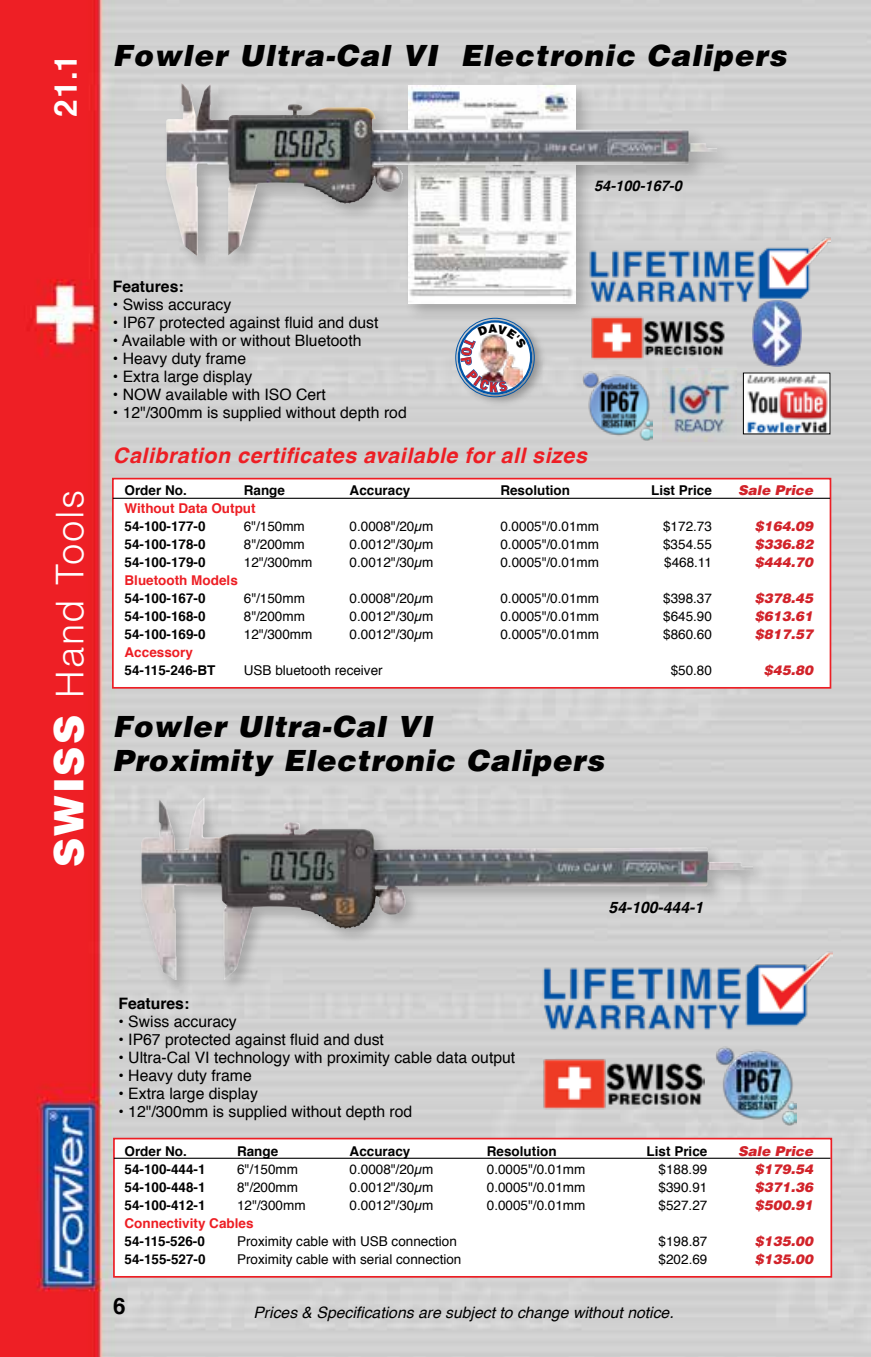
<style>
.page{position:relative;width:871px;height:1357px;background:#fff}
.page>*{position:absolute;margin:0;border:0;box-sizing:border-box;transform-origin:0 0}
.t1{font:300 38.25px "Helvetica LT Std";letter-spacing:.04em;color:#fff}
.t2{font:700 31.5px "Helvetica";color:#fff}
.t3{font:italic 900 29.25px/33.8px "Helvetica LT Std";letter-spacing:.03em;color:#000}
.t4{font:700 22.5px "Helvetica";color:#000}
.t5{font:italic 700 21.38px "Helvetica";letter-spacing:.025em;color:#ed1e24}
.t6{font:15.75px "Helvetica";color:#000}
.t7{font:italic 15.75px "Helvetica";color:#000}
.t8{font:700 15.75px "Helvetica";color:#000}
.t9{font:italic 700 15.75px "Helvetica";color:#000}
.t10{font:italic 700 14.62px "Helvetica";color:#000}
.t11{font:13.5px "Helvetica";color:#000}
.t12{font:700 13.5px "Helvetica";color:#000}
.t13{font:italic 900 13.5px "Helvetica LT Std";color:#d2232a}
.t14{font:700 13.5px "Helvetica";color:#ed1e24}
.s1{font-weight:900;font-size:40.5px}
</style>
<div class="page">
<img style="left:0;top:0;width:871px;height:1357px">
<div style="left:113px;top:1138px;width:719px;height:139px;background:#fff;border:2px solid #ed1e24"></div>
<hr style="left:114px;top:1157px;width:716px;height:2px;background:#000">
<img style="left:753px;top:304px;width:48px;height:62px">
<img style="left:596px;top:236px;width:234px;height:68px">
<div style="left:404px;top:81px;width:192px;height:242px;background:#000;opacity:.2"></div>
<img style="left:408px;top:275px;width:167px;height:29px">
<div style="left:162px;top:79px;width:574px;height:196px;background:#000;opacity:.2"></div>
<img style="left:166px;top:82px;width:551px;height:174px">
<img style="left:745px;top:375px;width:83px;height:57px">
<div style="left:454px;top:314px;width:94px;height:94px;background:#000;opacity:.3"></div>
<div style="left:458px;top:320px;width:74px;height:75px;border:2px solid #0054a6;border-radius:50%"></div>
<div style="left:138px;top:796px;width:631px;height:200px;background:#d1d1d1"></div>
<img style="left:141px;top:797px;width:612px;height:183px">
<img style="left:542px;top:950px;width:290px;height:82px">
<img style="left:663px;top:369px;width:73px;height:73px">
<div style="left:112px;top:478px;width:719px;height:211px;background:#fff;border:2px solid #ed1e24"></div>
<hr style="left:113px;top:498px;width:717px;height:1px;background:#000">
<img style="left:582px;top:370px;width:71px;height:71px">
<img style="left:715px;top:1045px;width:81px;height:81px">
<img style="left:590px;top:315px;width:135px;height:46px">
<img style="left:543px;top:1056px;width:161px;height:54px">
<img style="left:460px;top:324px;width:67px;height:72px">
<h2 class="t2" style="left:44px;top:117px;width:64px;rotate:-90deg">21.1</h2>
<h3 class="t3" style="left:112px;top:38px;width:675px">Fowler Ultra-Cal VI Electronic Calipers</h3>
<p class="t10" style="left:594px;top:174px;width:89px">54-100-167-0</p>
<h1 class="t1" style="left:46px;top:867px;width:378px;rotate:-90deg"><span class="s1">SWISS</span> Hand Tools</h1>
<p class="t8" style="left:113px;top:275px;width:72px">Features:</p>
<p class="t6" style="left:113px;top:293px;width:120px">• Swiss accuracy</p>
<p class="t6" style="left:113px;top:311px;width:267px">• IP67 protected against fluid and dust</p>
<p class="t6" style="left:113px;top:329px;width:250px">• Available with or without Bluetooth</p>
<p class="t6" style="left:113px;top:347px;width:135px">• Heavy duty frame</p>
<p class="t6" style="left:113px;top:365px;width:141px">• Extra large display</p>
<p class="t6" style="left:113px;top:383px;width:214px">• NOW available with ISO Cert</p>
<p class="t6" style="left:113px;top:401px;width:295px">• 12"/300mm is supplied without depth rod</p>
<h3 class="t5" style="left:113px;top:438px;width:476px">Calibration certificates available for all sizes</h3>
<p class="t12" style="left:124px;top:481px;width:64px">Order No.</p>
<p class="t12" style="left:244px;top:481px;width:43px">Range</p>
<p class="t12" style="left:349px;top:481px;width:62px">Accuracy</p>
<p class="t12" style="left:500px;top:481px;width:71px">Resolution</p>
<p class="t12" style="left:651px;top:481px;width:62px">List Price</p>
<p class="t13" style="left:738px;top:481px;width:76px">Sale Price</p>
<p class="t14" style="left:124px;top:499px;width:133px">Without Data Output</p>
<p class="t12" style="left:124px;top:517px;width:83px">54-100-177-0</p>
<p class="t11" style="left:244px;top:517px;width:63px">6"/150mm</p>
<p class="t11" style="left:349px;top:517px;width:85px">0.0008"/20µm</p>
<p class="t11" style="left:500px;top:517px;width:100px">0.0005"/0.01mm</p>
<p class="t11" style="left:663px;top:517px;width:50px">$172.73</p>
<p class="t13" style="left:754px;top:517px;width:60px">$164.09</p>
<p class="t12" style="left:125px;top:535px;width:83px">54-100-178-0</p>
<p class="t11" style="left:244px;top:535px;width:63px">8"/200mm</p>
<p class="t11" style="left:350px;top:535px;width:85px">0.0012"/30µm</p>
<p class="t11" style="left:500px;top:535px;width:100px">0.0005"/0.01mm</p>
<p class="t11" style="left:663px;top:535px;width:50px">$354.55</p>
<p class="t13" style="left:754px;top:535px;width:60px">$336.82</p>
<p class="t12" style="left:125px;top:553px;width:83px">54-100-179-0</p>
<p class="t11" style="left:244px;top:553px;width:70px">12"/300mm</p>
<p class="t11" style="left:350px;top:553px;width:85px">0.0012"/30µm</p>
<p class="t11" style="left:500px;top:553px;width:100px">0.0005"/0.01mm</p>
<p class="t11" style="left:664px;top:553px;width:49px">$468.11</p>
<p class="t13" style="left:755px;top:553px;width:60px">$444.70</p>
<p class="t14" style="left:125px;top:571px;width:115px">Bluetooth Models</p>
<p class="t12" style="left:125px;top:589px;width:83px">54-100-167-0</p>
<p class="t11" style="left:244px;top:589px;width:63px">6"/150mm</p>
<p class="t11" style="left:350px;top:589px;width:85px">0.0008"/20µm</p>
<p class="t11" style="left:500px;top:589px;width:100px">0.0005"/0.01mm</p>
<p class="t11" style="left:663px;top:589px;width:50px">$398.37</p>
<p class="t13" style="left:755px;top:589px;width:60px">$378.45</p>
<p class="t12" style="left:125px;top:607px;width:83px">54-100-168-0</p>
<p class="t11" style="left:244px;top:607px;width:63px">8"/200mm</p>
<p class="t11" style="left:350px;top:607px;width:85px">0.0012"/30µm</p>
<p class="t11" style="left:500px;top:607px;width:100px">0.0005"/0.01mm</p>
<p class="t11" style="left:663px;top:607px;width:50px">$645.90</p>
<p class="t13" style="left:755px;top:607px;width:60px">$613.61</p>
<p class="t12" style="left:125px;top:625px;width:83px">54-100-169-0</p>
<p class="t11" style="left:244px;top:625px;width:70px">12"/300mm</p>
<p class="t11" style="left:350px;top:625px;width:85px">0.0012"/30µm</p>
<p class="t11" style="left:500px;top:625px;width:100px">0.0005"/0.01mm</p>
<p class="t11" style="left:663px;top:625px;width:50px">$860.60</p>
<p class="t13" style="left:755px;top:625px;width:60px">$817.57</p>
<p class="t14" style="left:125px;top:643px;width:70px">Accessory</p>
<p class="t12" style="left:125px;top:661px;width:92px">54-115-246-BT</p>
<p class="t11" style="left:244px;top:661px;width:140px">USB bluetooth receiver</p>
<p class="t11" style="left:670px;top:661px;width:43px">$50.80</p>
<p class="t13" style="left:764px;top:661px;width:51px">$45.80</p>
<h3 class="t3" style="left:112px;top:709px;width:493px">Fowler Ultra-Cal VI<br>Proximity Electronic Calipers</h3>
<p class="t9" style="left:608px;top:894px;width:96px">54-100-444-1</p>
<p class="t8" style="left:118px;top:992px;width:72px">Features:</p>
<p class="t6" style="left:118px;top:1010px;width:120px">• Swiss accuracy</p>
<p class="t6" style="left:118px;top:1028px;width:267px">• IP67 protected against fluid and dust</p>
<p class="t6" style="left:118px;top:1046px;width:398px">• Ultra-Cal VI technology with proximity cable data output</p>
<p class="t6" style="left:118px;top:1064px;width:135px">• Heavy duty frame</p>
<p class="t6" style="left:118px;top:1082px;width:141px">• Extra large display</p>
<p class="t6" style="left:118px;top:1100px;width:295px">• 12"/300mm is supplied without depth rod</p>
<p class="t12" style="left:124px;top:1142px;width:64px">Order No.</p>
<p class="t12" style="left:237px;top:1142px;width:43px">Range</p>
<p class="t12" style="left:349px;top:1142px;width:62px">Accuracy</p>
<p class="t12" style="left:487px;top:1142px;width:71px">Resolution</p>
<p class="t12" style="left:646px;top:1142px;width:62px">List Price</p>
<p class="t13" style="left:738px;top:1142px;width:76px">Sale Price</p>
<p class="t12" style="left:124px;top:1160px;width:83px">54-100-444-1</p>
<p class="t11" style="left:237px;top:1160px;width:63px">6"/150mm</p>
<p class="t11" style="left:349px;top:1160px;width:85px">0.0008"/20µm</p>
<p class="t11" style="left:487px;top:1160px;width:100px">0.0005"/0.01mm</p>
<p class="t11" style="left:658px;top:1160px;width:50px">$188.99</p>
<p class="t13" style="left:754px;top:1160px;width:60px">$179.54</p>
<p class="t12" style="left:124px;top:1178px;width:83px">54-100-448-1</p>
<p class="t11" style="left:237px;top:1178px;width:63px">8"/200mm</p>
<p class="t11" style="left:349px;top:1178px;width:85px">0.0012"/30µm</p>
<p class="t11" style="left:487px;top:1178px;width:100px">0.0005"/0.01mm</p>
<p class="t11" style="left:658px;top:1178px;width:50px">$390.91</p>
<p class="t13" style="left:754px;top:1178px;width:60px">$371.36</p>
<p class="t12" style="left:124px;top:1196px;width:83px">54-100-412-1</p>
<p class="t11" style="left:237px;top:1196px;width:70px">12"/300mm</p>
<p class="t11" style="left:349px;top:1196px;width:85px">0.0012"/30µm</p>
<p class="t11" style="left:487px;top:1196px;width:100px">0.0005"/0.01mm</p>
<p class="t11" style="left:658px;top:1196px;width:50px">$527.27</p>
<p class="t13" style="left:754px;top:1196px;width:60px">$500.91</p>
<p class="t14" style="left:124px;top:1214px;width:131px">Connectivity Cables</p>
<p class="t12" style="left:124px;top:1232px;width:82px">54-115-526-0</p>
<p class="t11" style="left:237px;top:1232px;width:221px">Proximity cable with USB connection</p>
<p class="t11" style="left:658px;top:1232px;width:50px">$198.87</p>
<p class="t13" style="left:754px;top:1232px;width:60px">$135.00</p>
<p class="t12" style="left:124px;top:1250px;width:83px">54-155-527-0</p>
<p class="t11" style="left:237px;top:1250px;width:226px">Proximity cable with serial connection</p>
<p class="t11" style="left:658px;top:1250px;width:50px">$202.69</p>
<p class="t13" style="left:754px;top:1250px;width:60px">$135.00</p>
<h3 class="t4" style="left:113px;top:1290px;width:14px">6</h3>
<p class="t7" style="left:253px;top:1300px;width:422px">Prices &amp; Specifications are subject to change without notice.</p>
</div>
